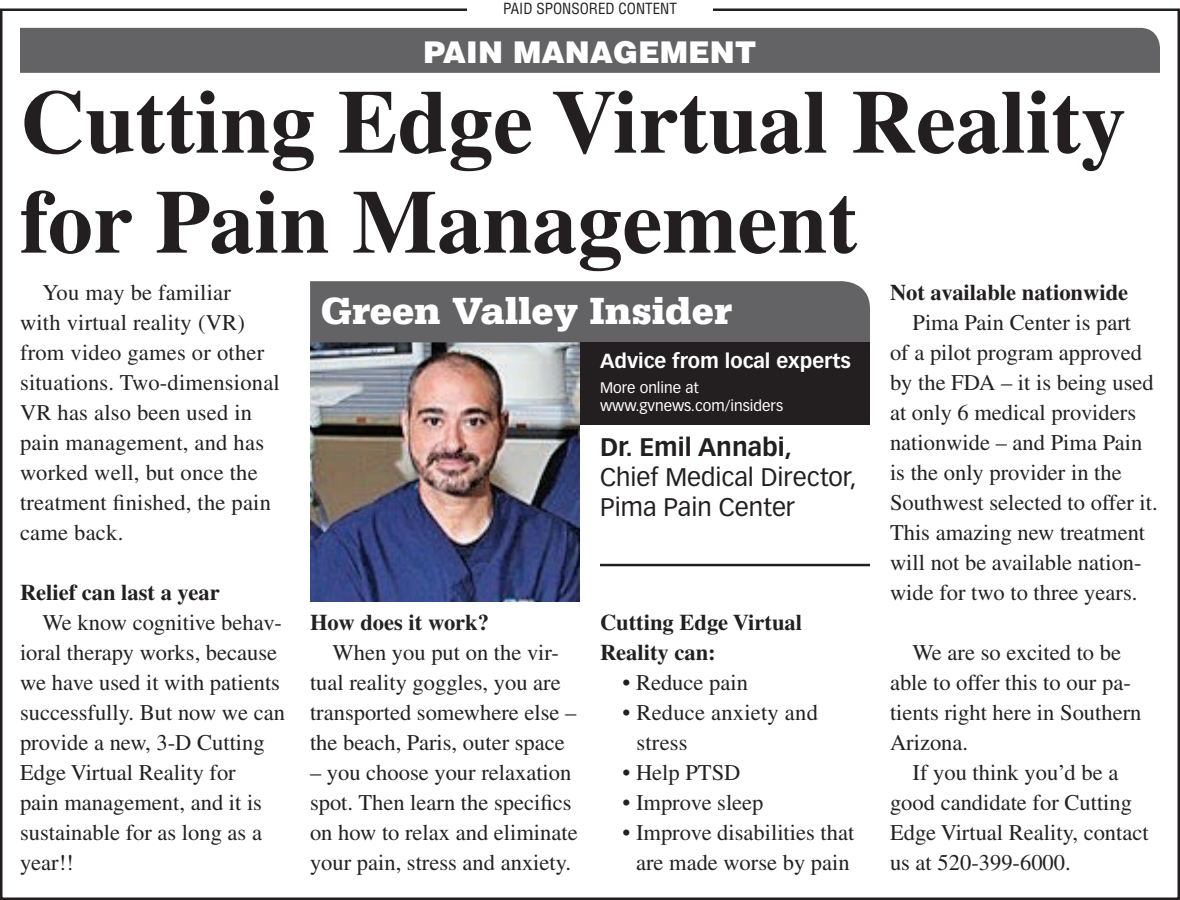
<style>
.page{position:relative;width:1180px;height:900px;background:#fff}
.page>*{position:absolute;margin:0;border:0;box-sizing:border-box;transform-origin:0 0}
.t1{font:700 90px/100px "Times";color:#231f20}
.t2{font:900 40px "Serifa";color:#fff}
.t3{font:900 30px "Helvetica";color:#fff}
.t4{font:25px/30px "Vectora LH";color:#231f20}
.t5{font:700 25px "Vectora LH";color:#231f20}
.t6{font:22.5px/30px "Times";color:#222}
.t7{font:700 22.5px/30px "Times";color:#231f20}
.t8{font:700 22.5px "Times";color:#222}
.t9{font:700 20px "Vectora LH";color:#fff}
.t10{font:15px/18px "Vectora LH";color:#fff}
.t11{font:condensed 15px "Helvetica";color:#231f20}
.s1{color:#231f20}
</style>
<div class="page">
<div style="left:20px;top:28px;width:1139px;height:45px;background:#636366"></div>
<img style="left:310px;top:342px;width:270px;height:259px">
<div style="left:310px;top:281px;width:559px;height:61px;background:#636366"></div>
<div style="left:580px;top:342px;width:289px;height:83px;background:#231f20"></div>
<hr style="left:599px;top:564px;width:270px;height:2px;background:#231f20">
<p class="t11" style="left:503px;top:0;width:175px">PAID SPONSORED CONTENT</p>
<h3 class="t3" style="left:423px;top:32px;width:334px">PAIN MANAGEMENT</h3>
<h1 class="t1" style="left:20px;top:70px;width:1107px">Cutting Edge Virtual Reality for Pain Management</h1>
<h2 class="t2" style="left:321px;top:287px;width:412px">Green Valley Insider</h2>
<p class="t9" style="left:599px;top:349px;width:252px">Advice from local experts</p>
<p class="t10" style="left:599px;top:379px;width:185px">More online at www.gvnews.com/insiders</p>
<p class="t5" style="left:599px;top:432px;width:194px">Dr. Emil Annabi,</p>
<p class="t4" style="left:599px;top:462px;width:258px">Chief Medical Director,<br>Pima Pain Center</p>
<p class="t7" style="left:889px;top:277px;width:239px">Not available nationwide</p>
<p class="t6" style="left:889px;top:307px;width:269px;text-indent:22px">Pima Pain Center is part<br>of a pilot program approved by the FDA – it is being used at only 6 medical providers nationwide – and Pima Pain is the only provider in the<br>Southwest selected to offer it.<br>This amazing new treatment will not be available nation&shy;wide for two to three years.</p>
<p class="t6" style="left:889px;top:637px;width:253px;text-indent:22px">We are so excited to be able to offer this to our pa&shy;tients right here in Southern<br>Arizona.</p>
<p class="t6" style="left:889px;top:757px;width:260px;text-indent:22px">If you think you’d be a good candidate for Cutting<br>Edge Virtual Reality, contact us at 520-399-6000.</p>
<p class="t6" style="left:20px;top:277px;width:261px;text-indent:22px">You may be familiar<br>with virtual reality (VR) from video games or other situations. Two-dimensional<br>VR has also been used in pain management, and has worked well, but once the treatment finished, the pain came back.</p>
<p class="t7" style="left:20px;top:577px;width:201px">Relief can last a year</p>
<p class="t6" style="left:20px;top:607px;width:266px;text-indent:22px">We know cognitive behav&shy;ioral therapy works, because we have used it with patients successfully. But now we can provide a new, 3-D Cutting<br>Edge Virtual Reality for<br>pain management, and it is sustainable for as long as a year!!</p>
<p class="t8" style="left:310px;top:609px;width:180px">How does it work?</p>
<p class="t7" style="left:600px;top:607px;width:203px">Cutting Edge Virtual<br>Reality can:</p>
<p class="t6" style="left:622px;top:667px;width:127px"><span class="s1">•</span> Reduce pain</p>
<p class="t6" style="left:636px;top:697px;width:183px;text-indent:-14px">• Reduce anxiety and stress</p>
<p class="t6" style="left:622px;top:757px;width:119px">• Help PTSD</p>
<p class="t6" style="left:622px;top:787px;width:142px">• Improve sleep</p>
<p class="t6" style="left:622px;top:817px;width:233px;text-align:center">• Improve disabilities that are made worse by pain</p>
<p class="t6" style="left:310px;top:637px;width:268px;text-indent:22px">When you put on the vir&shy;tual reality goggles, you are transported somewhere else – the beach, Paris, outer space</p>
<p class="t6" style="left:310px;top:757px;width:269px">– you choose your relaxation spot. Then learn the specifics on how to relax and eliminate your pain, stress and anxiety.</p>
</div>
